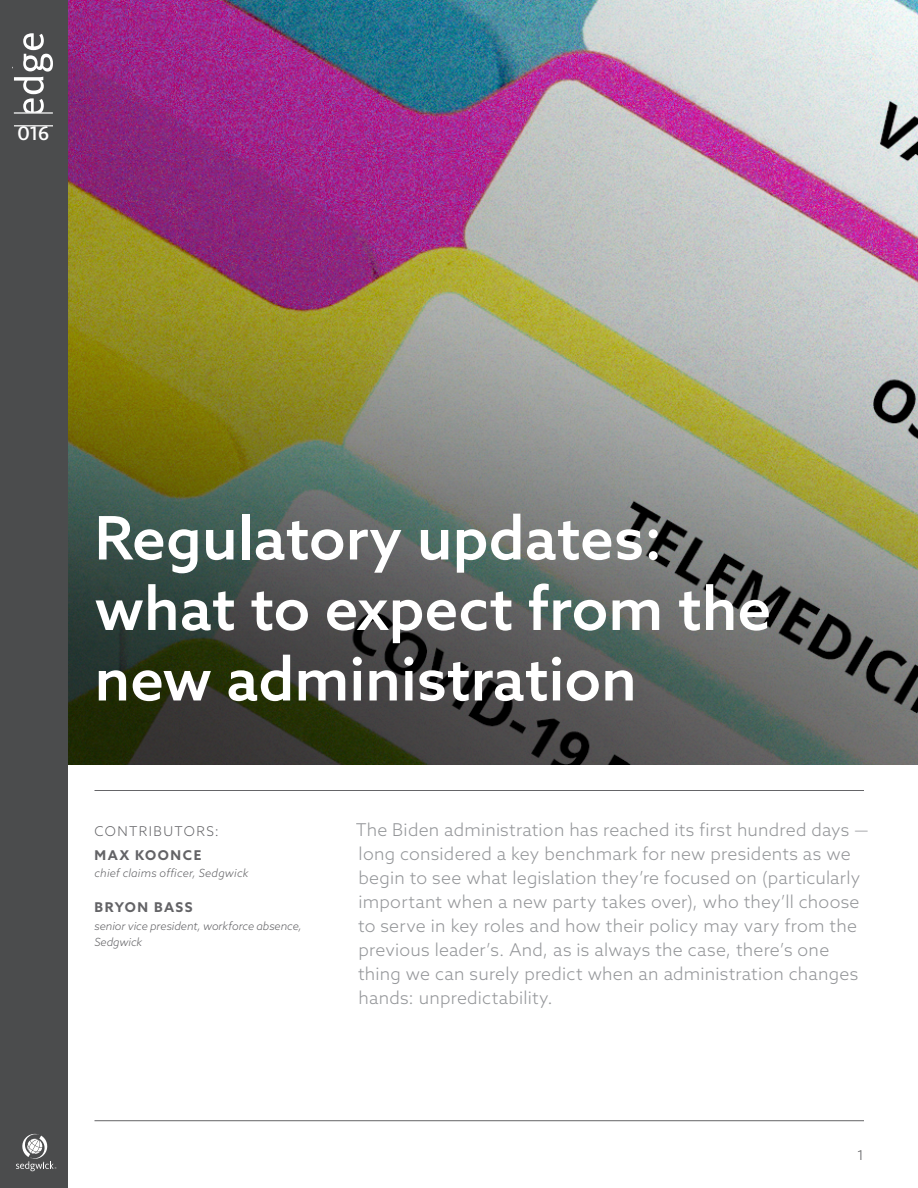
<style>
.page{position:relative;width:918px;height:1188px;background:#fff}
.page>*{position:absolute;margin:0;border:0;box-sizing:border-box;transform-origin:0 0}
.t1{font:500 60px/70.5px "Azo Sans";color:#fff}
.t2{font:500 20.4px "Kievit OT";color:#fff}
.t3{font:300 17.7px/24px "Azo Sans";letter-spacing:.015em;color:#939598}
.Contributer_Name{font:700 13.5px "Azo Sans";letter-spacing:.115em;color:#636366}
.Contributer_Name-2{font:300 13.5px "Azo Sans";letter-spacing:.105em;color:#636366}
.t4{font:300 13.5px "Azo Sans";color:#57585a}
.Job_Title{font:italic 300 11.25px/16.5px "Azo Sans";letter-spacing:-.005em;color:#636366}
.Job_Title-2{font:italic 300 11.25px "Azo Sans";letter-spacing:.02em;color:#636366}
</style>
<div class="page">
<img style="left:68px;top:0;width:850px;height:764px">
<hr style="left:94px;top:790px;width:770px;height:1px;background:#636366">
<hr style="left:94px;top:1120px;width:770px;height:1px;background:#636366">
<div style="left:0;top:0;width:68px;height:1188px;background:#4b4c4d"></div>
<svg style="left:16px;top:1134px;width:40px;height:37px"></svg>
<svg style="left:12px;top:33px;width:41px;height:80px"></svg>
<hr style="left:14px;top:125px;width:39px;height:1px;background:#fff">
<hr style="left:14px;top:112px;width:39px;height:2px;background:#fff">
<p class="t2" style="left:17px;top:121px;width:33px">016</p>
<p class="t1" style="left:94px;top:502px;width:678px">Regulatory updates: what to expect from the new administration</p>
<p class="Contributer_Name-2" style="left:94px;top:822px;width:126px">CONTRIBUTORS:</p>
<p class="Contributer_Name" style="left:94px;top:846px;width:108px">MAX KOONCE</p>
<p class="Job_Title-2" style="left:94px;top:866px;width:156px">chief claims officer, Sedgwick</p>
<p class="Contributer_Name" style="left:94px;top:898px;width:100px">BRYON BASS</p>
<p class="Job_Title" style="left:94px;top:917px;width:209px">senior vice president, workforce absence,<br>Sedgwick</p>
<p class="t3" style="left:356px;top:817px;width:514px">The Biden administration has reached its first hundred days — long considered a key benchmark for new presidents as we begin to see what legislation they’re focused on (particularly important when a new party takes over), who they’ll choose to serve in key roles and how their policy may vary from the previous leader’s. And, as is always the case, there’s one thing we can surely predict when an administration changes hands: unpredictability.</p>
<p class="t4" style="left:857px;top:1146px;width:8px">1</p>
</div>
